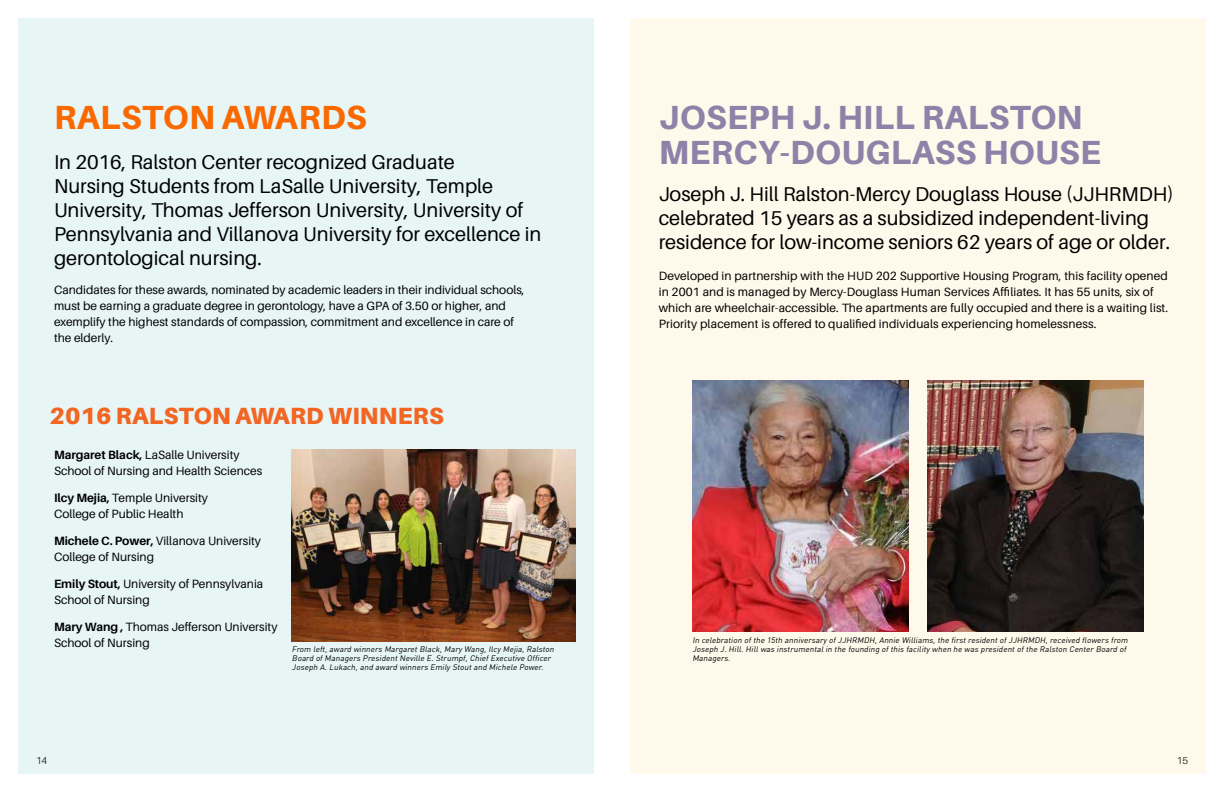
<style>
.page{position:relative;width:1224px;height:792px;background:#fff}
.page>*{position:absolute;margin:0;border:0;box-sizing:border-box;transform-origin:0 0}
.t1{font:800 33.5px/35px "Aileron";letter-spacing:.01em;color:#8f81a8}
.t2{font:800 33.5px "Aileron";letter-spacing:.01em;color:#fa6900}
.t3{font:900 23.5px "Aileron";letter-spacing:.01em;color:#f26522}
.t4{font:20px/24px "Aileron";color:#000}
.t5{font:12px/16px "Aileron";color:#000}
.t6{font:300 10px "Aileron";color:#000}
.t7{font:italic 8px/9px "DIN";color:#000}
.s1{font-weight:700}
</style>
<div class="page">
<div style="left:18px;top:18px;width:576px;height:756px;background:#e7f5f5"></div>
<div style="left:630px;top:18px;width:576px;height:756px;background:#fef9ea"></div>
<img style="left:692px;top:381px;width:216px;height:251px">
<img style="left:928px;top:381px;width:216px;height:251px">
<img style="left:292px;top:450px;width:284px;height:192px">
<h1 class="t2" style="left:54px;top:98px;width:314px">RALSTON AWARDS</h1>
<p class="t4" style="left:54px;top:150px;width:489px">In 2016, Ralston Center recognized Graduate<br>Nursing Students from LaSalle University, Temple University, Thomas Jefferson University, University of Pennsylvania and Villanova University for excellence in gerontological nursing.</p>
<p class="t5" style="left:54px;top:282px;width:472px">Candidates for these awards, nominated by academic leaders in their individual schools, must be earning a graduate degree in gerontology, have a GPA of 3.50 or higher, and exemplify the highest standards of compassion, commitment and excellence in care of the elderly.</p>
<h2 class="t3" style="left:50px;top:402px;width:396px">2016 RALSTON AWARD WINNERS</h2>
<p class="t5" style="left:54px;top:447px;width:210px"><span class="s1">Margaret Black,</span> LaSalle University<br>School of Nursing and Health Sciences</p>
<p class="t5" style="left:54px;top:490px;width:155px"><span class="s1">Ilcy Mejia,</span> Temple University<br>College of Public Health</p>
<p class="t5" style="left:54px;top:533px;width:209px"><span class="s1">Michele C. Power,</span> Villanova University<br>College of Nursing</p>
<p class="t5" style="left:54px;top:576px;width:211px"><span class="s1">Emily Stout,</span> University of Pennsylvania<br>School of Nursing</p>
<p class="t5" style="left:54px;top:619px;width:225px"><span class="s1">Mary Wang ,</span> Thomas Jefferson University<br>School of Nursing</p>
<p class="t7" style="left:292px;top:645px;width:265px">From left, award winners Margaret Black, Mary Wang, Ilcy Mejia, Ralston<br>Board of Managers President Neville E. Strumpf, Chief Executive Officer<br>Joseph A. Lukach, and award winners Emily Stout and Michele Power.</p>
<h1 class="t1" style="left:659px;top:100px;width:444px">JOSEPH J. HILL RALSTON<br>MERCY-DOUGLASS HOUSE</h1>
<h3 class="t4" style="left:659px;top:182px;width:517px">Joseph J. Hill Ralston-Mercy Douglass House (JJHRMDH) celebrated 15 years as a subsidized independent-living residence for low-income seniors 62 years of age or older.</h3>
<p class="t5" style="left:659px;top:267px;width:511px">Developed in partnership with the HUD 202 Supportive Housing Program, this facility opened in 2001 and is managed by Mercy-Douglass Human Services Affiliates. It has 55 units, six of which are wheelchair-accessible. The apartments are fully occupied and there is a waiting list.<br>Priority placement is offered to qualified individuals experiencing homelessness.</p>
<p class="t7" style="left:692px;top:636px;width:439px">In celebration of the 15th anniversary of JJHRMDH, Annie Williams, the first resident of JJHRMDH, received flowers from<br>Joseph J. Hill. Hill was instrumental in the founding of this facility when he was president of the Ralston Center Board of<br>Managers.</p>
<p class="t6" style="left:36px;top:755px;width:13px">14</p>
<p class="t6" style="left:1177px;top:755px;width:13px">15</p>
</div>
